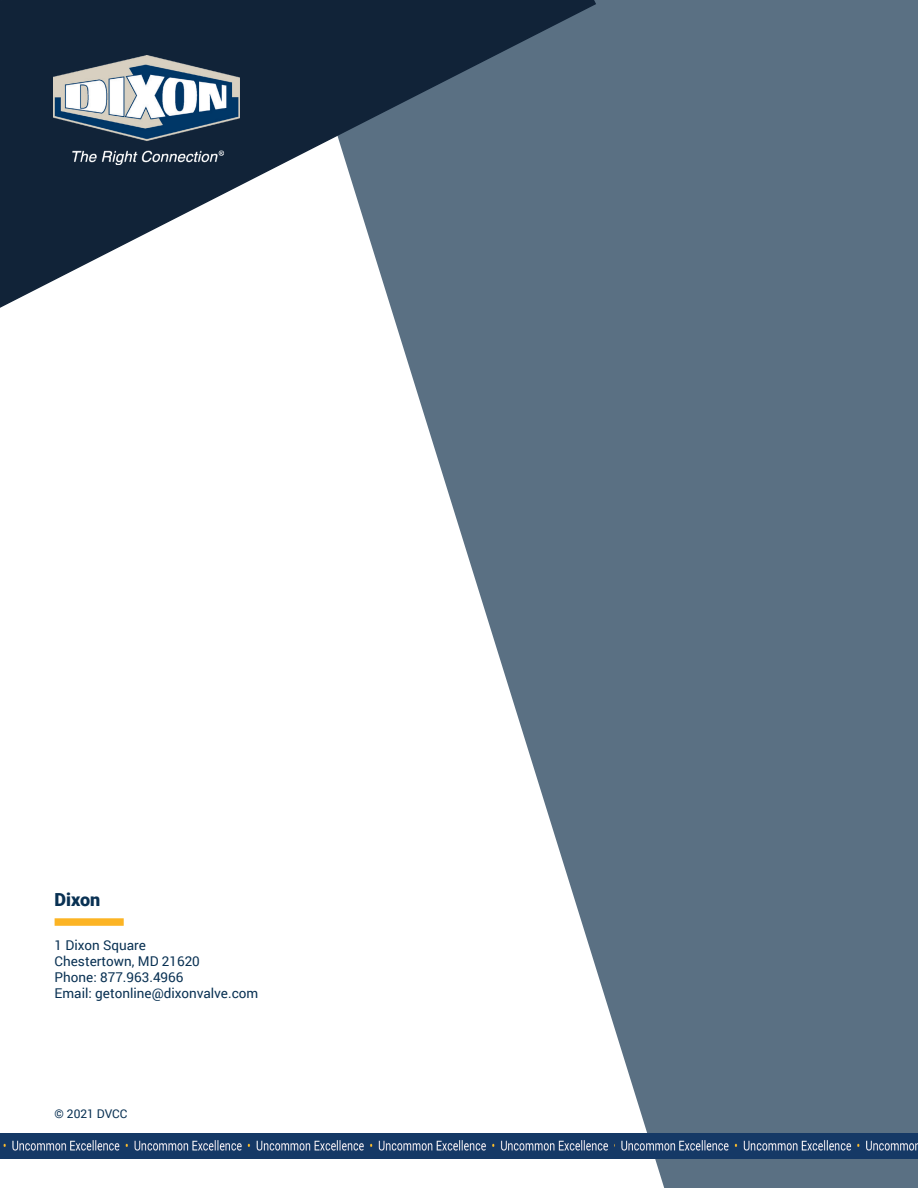
<style>
.page{position:relative;width:918px;height:1188px;background:#fff}
.page>*{position:absolute;margin:0;border:0;box-sizing:border-box;transform-origin:0 0}
._2020_Body_Text{font:900 18px "Roboto";color:#093153}
._2020_Body_Text-2{font:13.5px "Roboto";color:#093153}
._2020_Body_Text-3{font:12px "Roboto";color:#093153}
</style>
<div class="page">
<div style="left:597px;top:0;width:321px;height:1188px;background:#5a7083"></div>
<img style="left:0;top:80px;width:664px;height:1108px">
<svg style="left:0;top:0;width:597px;height:347px"></svg>
<img style="left:54px;top:56px;width:185px;height:108px">
<img style="left:0;top:1134px;width:615px;height:24px">
<img style="left:615px;top:1134px;width:303px;height:24px">
<div style="left:55px;top:918px;width:69px;height:8px;background:#fcb424"></div>
<p class="_2020_Body_Text" style="left:55px;top:887px;width:47px">Dixon</p>
<p class="_2020_Body_Text-2" style="left:55px;top:936px;width:93px">1 Dixon Square</p>
<p class="_2020_Body_Text-2" style="left:55px;top:952px;width:147px">Chestertown, MD 21620</p>
<p class="_2020_Body_Text-2" style="left:55px;top:968px;width:130px">Phone: 877.963.4966</p>
<p class="_2020_Body_Text-2" style="left:55px;top:984px;width:205px">Email: getonline@dixonvalve.com</p>
<p class="_2020_Body_Text-3" style="left:55px;top:1106px;width:74px">© 2021 DVCC</p>
</div>
